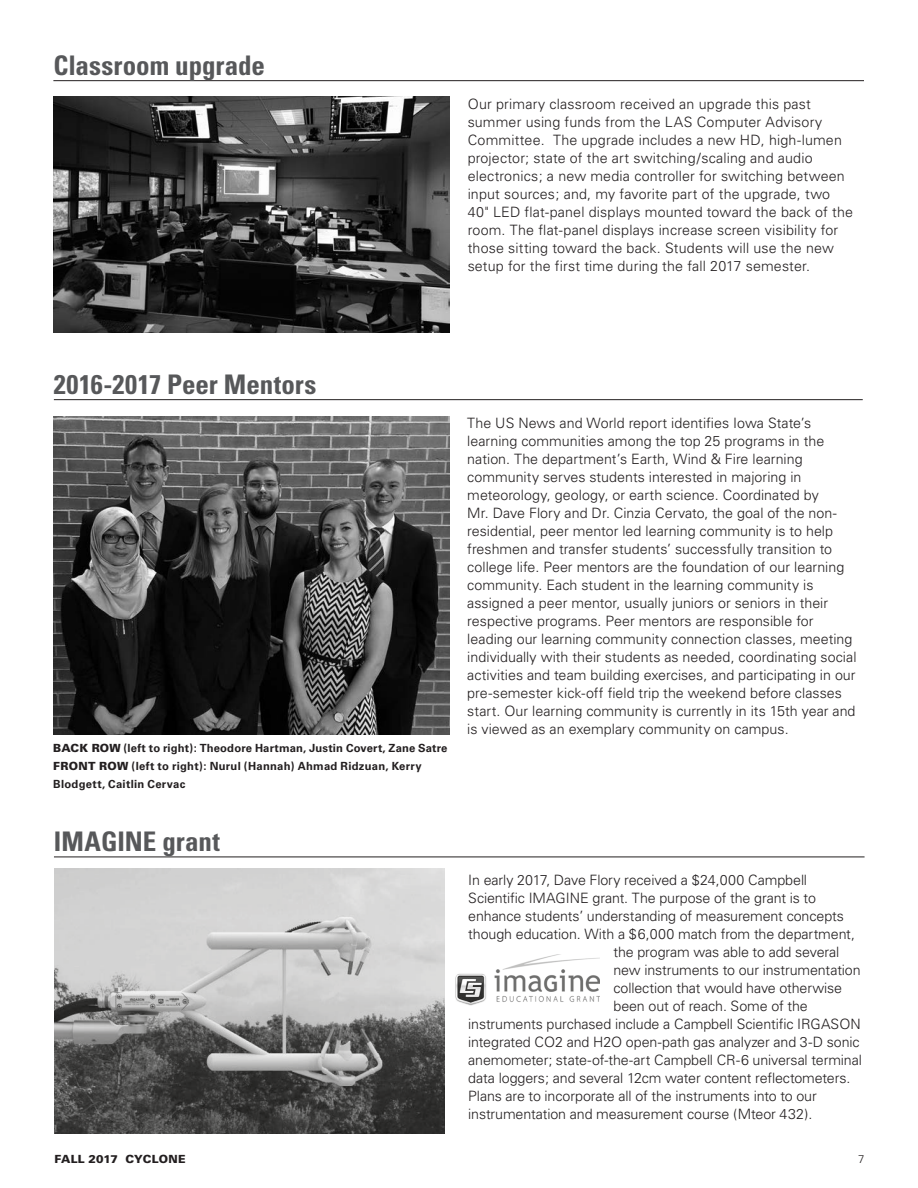
<style>
.page{position:relative;width:918px;height:1188px;background:#fff}
.page>*{position:absolute;margin:0;border:0;box-sizing:border-box;transform-origin:0 0}
.t1{font:700 condensed 27px "Univers";color:#57585a}
.t2{font:300 14.25px/18px "Univers";color:#231f20}
.t3{font:700 11.25px/18px "Univers";letter-spacing:.02em;color:#231f20}
.t4{font:900 11.25px "Univers";letter-spacing:.01em;color:#231f20}
.t5{font:300 11.25px "Univers";color:#231f20}
.s1{font-weight:900}
</style>
<div class="page">
<hr style="left:53px;top:80px;width:811px;height:1px;background:#231f20">
<img style="left:53px;top:97px;width:396px;height:236px">
<hr style="left:54px;top:399px;width:809px;height:1px;background:#231f20">
<img style="left:54px;top:417px;width:395px;height:317px">
<hr style="left:54px;top:857px;width:811px;height:1px;background:#231f20">
<img style="left:55px;top:869px;width:390px;height:265px">
<img style="left:455px;top:954px;width:145px;height:52px">
<h1 class="t1" style="left:53px;top:49px;width:213px">Classroom upgrade</h1>
<p class="t2" style="left:468px;top:95px;width:387px">Our primary classroom received an upgrade this past summer using funds from the LAS Computer Advisory Committee. The upgrade includes a new HD, high-lumen projector; state of the art switching/scaling and audio electronics; a new media controller for switching between input sources; and, my favorite part of the upgrade, two 40" LED flat-panel displays mounted toward the back of the room. The flat-panel displays increase screen visibility for those sitting toward the back. Students will use the new setup for the first time during the fall 2017 semester.</p>
<h1 class="t1" style="left:54px;top:368px;width:264px">2016-2017 Peer Mentors</h1>
<p class="t3" style="left:53px;top:739px;width:396px"><span class="s1">BACK ROW</span> (left to right): Theodore Hartman, Justin Covert, Zane Satre<br><span class="s1">FRONT ROW</span> (left to right): Nurul (Hannah) Ahmad Ridzuan, Kerry<br>Blodgett, Caitlin Cervac</p>
<h1 class="t1" style="left:54px;top:825px;width:168px">IMAGINE grant</h1>
<p class="t2" style="left:467px;top:414px;width:391px">The US News and World report identifies Iowa State’s learning communities among the top 25 programs in the nation. The department’s Earth, Wind &amp; Fire learning community serves students interested in majoring in meteorology, geology, or earth science. Coordinated by<br>Mr. Dave Flory and Dr. Cinzia Cervato, the goal of the non&shy;residential, peer mentor led learning community is to help freshmen and transfer students’ successfully transition to college life. Peer mentors are the foundation of our learning community. Each student in the learning community is assigned a peer mentor, usually juniors or seniors in their respective programs. Peer mentors are responsible for leading our learning community connection classes, meeting individually with their students as needed, coordinating social activities and team building exercises, and participating in our pre-semester kick-off field trip the weekend before classes start. Our learning community is currently in its 15th year and is viewed as an exemplary community on campus.</p>
<p class="t2" style="left:468px;top:871px;width:340px">In early 2017, Dave Flory received a $24,000 Campbell</p>
<p class="t2" style="left:468px;top:889px;width:349px">Scientific IMAGINE grant. The purpose of the grant is to</p>
<p class="t2" style="left:468px;top:907px;width:377px">enhance students’ understanding of measurement concepts</p>
<p class="t2" style="left:468px;top:925px;width:388px">though education. With a $6,000 match from the department,</p>
<p class="t2" style="left:613px;top:943px;width:227px">the program was able to add several</p>
<p class="t2" style="left:613px;top:961px;width:249px">new instruments to our instrumentation</p>
<p class="t2" style="left:613px;top:979px;width:230px">collection that would have otherwise</p>
<p class="t2" style="left:613px;top:997px;width:196px">been out of reach. Some of the</p>
<p class="t2" style="left:468px;top:1015px;width:394px">instruments purchased include a Campbell Scientific IRGASON</p>
<p class="t2" style="left:468px;top:1033px;width:393px">integrated CO2 and H2O open-path gas analyzer and 3-D sonic</p>
<p class="t2" style="left:468px;top:1051px;width:395px">anemometer; state-of-the-art Campbell CR-6 universal terminal</p>
<p class="t2" style="left:468px;top:1069px;width:384px">data loggers; and several 12cm water content reflectometers.</p>
<p class="t2" style="left:468px;top:1087px;width:350px">Plans are to incorporate all of the instruments into to our</p>
<p class="t2" style="left:468px;top:1105px;width:346px">instrumentation and measurement course (Mteor 432).</p>
<p class="t4" style="left:55px;top:1152px;width:132px">FALL 2017 CYCLONE</p>
<p class="t5" style="left:858px;top:1152px;width:8px">7</p>
</div>
